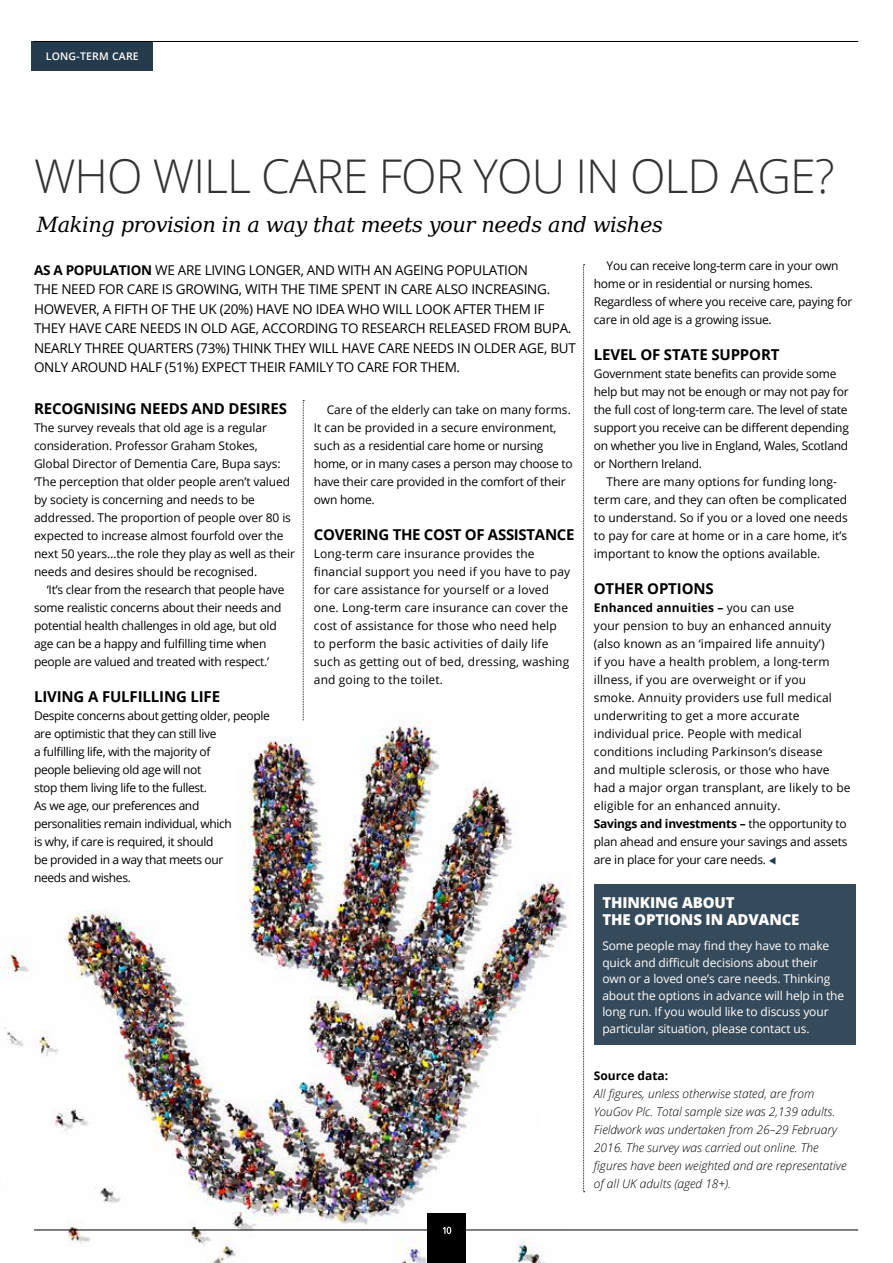
<style>
.page{position:relative;width:893px;height:1263px;background:#fff}
.page>*{position:absolute;margin:0;border:0;box-sizing:border-box;transform-origin:0 0}
.t1{font:300 46.5px "Open Sans";letter-spacing:-.02em;color:#333334}
.t2{font:italic 21px "DejaVu Serif";letter-spacing:-.02em;color:#000}
.t3{font:700 15px "Open Sans";letter-spacing:-.01em;color:#000}
.t4{font:800 15px/16.5px "Open Sans";letter-spacing:-.01em;color:#fff}
.t5{font:13.5px/19.5px "Open Sans";letter-spacing:-.02em;color:#000}
.t6{font:12px/18px "Open Sans";letter-spacing:-.01em;color:#000}
.t7{font:12px/18px "Open Sans";letter-spacing:.01em;color:#000}
.t8{font:12px/18px "Open Sans";letter-spacing:-.03em;color:#000}
.t9{font:italic 300 12px/18px "Open Sans";color:#000}
.t10{font:12px/16.5px "Open Sans";letter-spacing:-.01em;color:#fff}
.t11{font:700 12px "Open Sans";color:#000}
.t12{font:600 10.5px "Open Sans";letter-spacing:.02em;color:#fff}
.s1{font-weight:700}
.s2{color:#243b4d}
</style>
<div class="page">
<div style="left:594px;top:884px;width:262px;height:161px;background:#354a5b"></div>
<svg style="left:303px;top:400px;width:1px;height:304px"></svg>
<svg style="left:583px;top:264px;width:2px;height:440px"></svg>
<div style="left:32px;top:41px;width:121px;height:30px;background:#243b4d"></div>
<hr style="left:34px;top:41px;width:824px;height:1px;background:#000">
<img style="left:3px;top:704px;width:598px;height:559px">
<hr style="left:34px;top:1229px;width:824px;height:1px;background:#000">
<div style="left:427px;top:1213px;width:39px;height:50px;background:#000"></div>
<svg style="left:443px;top:1227px;width:8px;height:7px"></svg>
<p class="t12" style="left:46px;top:49px;width:95px">LONG-TERM CARE</p>
<h1 class="t1" style="left:34px;top:143px;width:802px">WHO WILL CARE FOR YOU IN OLD AGE?</h1>
<h2 class="t2" style="left:37px;top:213px;width:628px">Making provision in a way that meets your needs and wishes</h2>
<p class="t5" style="left:34px;top:260px;width:543px"><span class="s1">AS A POPULATION</span> WE ARE LIVING LONGER, AND WITH AN AGEING POPULATION<br>THE NEED FOR CARE IS GROWING, WITH THE TIME SPENT IN CARE ALSO INCREASING.<br>HOWEVER, A FIFTH OF THE UK (20%) HAVE NO IDEA WHO WILL LOOK AFTER THEM IF THEY HAVE CARE NEEDS IN OLD AGE, ACCORDING TO RESEARCH RELEASED FROM BUPA.<br>NEARLY THREE QUARTERS (73%) THINK THEY WILL HAVE CARE NEEDS IN OLDER AGE, BUT ONLY AROUND HALF (51%) EXPECT THEIR FAMILY TO CARE FOR THEM.</p>
<p class="t3" style="left:34px;top:398px;width:254px">RECOGNISING NEEDS AND DESIRES</p>
<p class="t6" style="left:34px;top:418px;width:262px">The survey reveals that old age is a regular consideration. Professor Graham Stokes, Global Director of Dementia Care, Bupa says: ‘The perception that older people aren’t valued by society is concerning and needs to be addressed. The proportion of people over 80 is expected to increase almost fourfold over the next 50 years…the role they play as well as their needs and desires should be recognised.</p>
<p class="t6" style="left:34px;top:580px;width:252px;text-indent:13px">‘It’s clear from the research that people have some realistic concerns about their needs and potential health challenges in old age, but old age can be a happy and fulfilling time when people are valued and treated with respect.’</p>
<p class="t3" style="left:34px;top:686px;width:188px">LIVING A FULFILLING LIFE</p>
<p class="t8" style="left:34px;top:706px;width:237px">Despite concerns about getting older, people are optimistic that they can still live<br>a fulfilling life, with the majority of<br>people believing old age will not<br>stop them living life to the fullest.<br>As we age, our preferences and personalities remain individual, which<br>is why, if care is required, it should<br>be provided in a way that meets our<br>needs and wishes.</p>
<p class="t6" style="left:314px;top:400px;width:260px;text-indent:13px">Care of the elderly can take on many forms.<br>It can be provided in a secure environment, such as a residential care home or nursing home, or in many cases a person may choose to have their care provided in the comfort of their own home.</p>
<p class="t3" style="left:314px;top:524px;width:262px">COVERING THE COST OF ASSISTANCE</p>
<p class="t7" style="left:314px;top:544px;width:258px">Long-term care insurance provides the financial support you need if you have to pay for care assistance for yourself or a loved one. Long-term care insurance can cover the cost of assistance for those who need help to perform the basic activities of daily life such as getting out of bed, dressing, washing and going to the toilet.</p>
<p class="t6" style="left:594px;top:256px;width:260px;text-indent:13px">You can receive long-term care in your own home or in residential or nursing homes.<br>Regardless of where you receive care, paying for care in old age is a growing issue.</p>
<p class="t3" style="left:594px;top:344px;width:187px">LEVEL OF STATE SUPPORT</p>
<p class="t6" style="left:594px;top:364px;width:257px">Government state benefits can provide some help but may not be enough or may not pay for the full cost of long-term care. The level of state support you receive can be different depending on whether you live in England, Wales, Scotland or Northern Ireland.</p>
<p class="t6" style="left:594px;top:472px;width:255px;text-indent:13px">There are many options for funding long&shy;term care, and they can often be complicated to understand. So if you or a loved one needs to pay for care at home or in a care home, it’s important to know the options available.</p>
<p class="t3" style="left:594px;top:578px;width:121px">OTHER OPTIONS</p>
<p class="t7" style="left:594px;top:598px;width:258px"><span class="s1">Enhanced annuities –</span> you can use<br>your pension to buy an enhanced annuity (also known as an ‘impaired life annuity’)<br>if you have a health problem, a long-term illness, if you are overweight or if you<br>smoke. Annuity providers use full medical underwriting to get a more accurate individual price. People with medical conditions including Parkinson’s disease<br>and multiple sclerosis, or those who have had a major organ transplant, are likely to be eligible for an enhanced annuity.<br><span class="s1">Savings and investments –</span> the opportunity to plan ahead and ensure your savings and assets are in place for your care needs. <span class="s2">▼</span></p>
<p class="t4" style="left:602px;top:894px;width:199px">THINKING ABOUT<br>THE OPTIONS IN ADVANCE</p>
<p class="t10" style="left:602px;top:937px;width:243px">Some people may find they have to make quick and difficult decisions about their own or a loved one’s care needs. Thinking about the options in advance will help in the long run. If you would like to discuss your particular situation, please contact us.</p>
<p class="t11" style="left:594px;top:1067px;width:76px">Source data:</p>
<p class="t9" style="left:594px;top:1084px;width:254px">All figures, unless otherwise stated, are from YouGov Plc. Total sample size was 2,139 adults.<br>Fieldwork was undertaken from 26–29 February 2016. The survey was carried out online. The figures have been weighted and are representative of all UK adults (aged 18+).</p>
</div>
